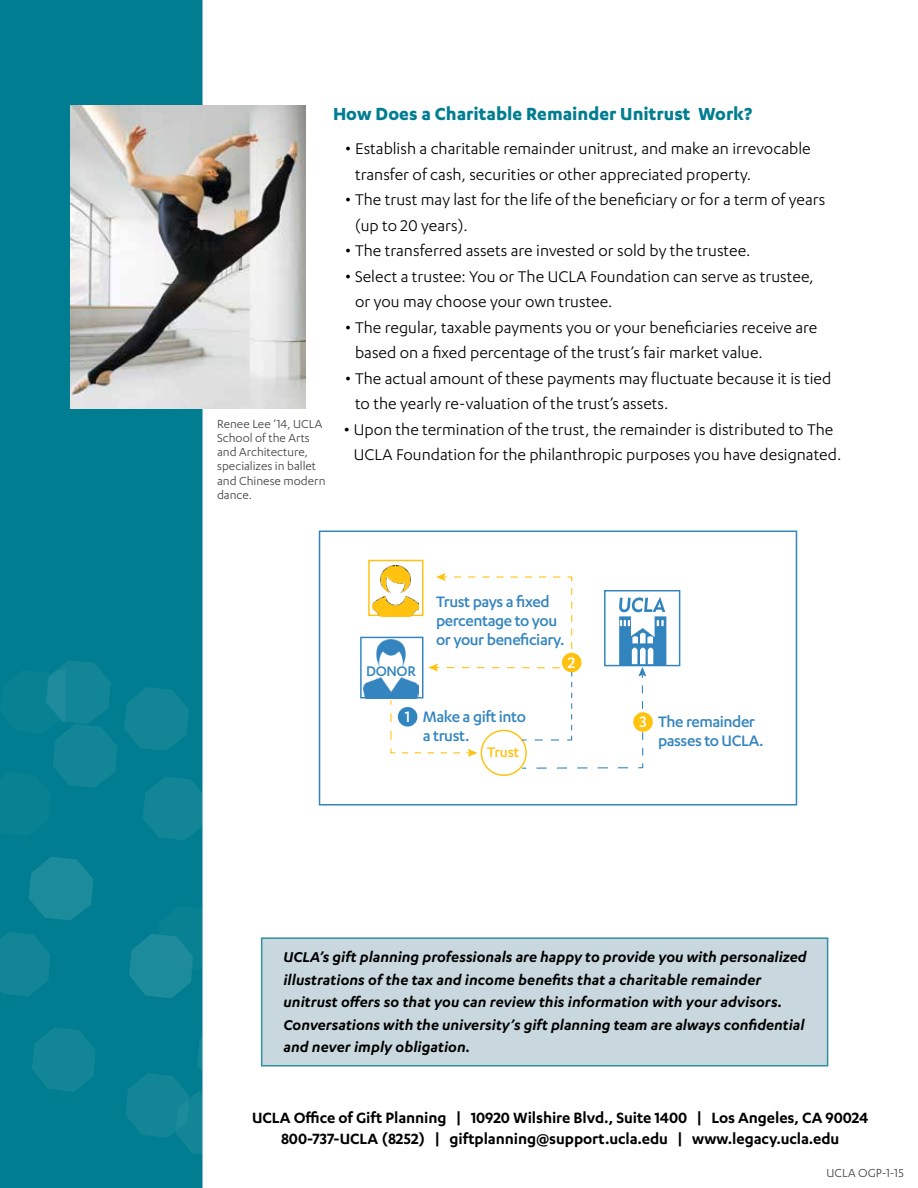
<style>
.page{position:relative;width:918px;height:1188px;background:#fff}
.page>*{position:absolute;margin:0;border:0;box-sizing:border-box;transform-origin:0 0}
.t1{font:700 20.25px "Karbon";color:#007d90}
.t2{font:18px/25.5px "Karbon";color:#000}
.t3{font:500 17.55px/19px "Karbon";letter-spacing:-.025em;color:#3284bf}
.t4{font:500 17.55px "Karbon";color:#fff}
.t5{font:600 17.25px/20.7px "Karbon";letter-spacing:-.005em;color:#000;text-align:center}
.t6{font:italic 600 16.5px/22.5px "Karbon";letter-spacing:.005em;color:#000}
.t7{font:500 16.05px "Karbon";letter-spacing:-.025em;color:#3284bf}
.t8{font:500 16.05px "Karbon";letter-spacing:-.01em;color:#ffc20e}
.t9{font:13.5px/14.2px "Karbon";color:#414042}
.s1{font-size:21px}
</style>
<div class="page">
<div style="left:0;top:0;width:202px;height:1188px;background:#007d90"></div>
<div style="left:261px;top:937px;width:567px;height:129px;background:#c9d8df;border:2px solid #308ea1"></div>
<img style="left:364px;top:640px;width:54px;height:56px">
<div style="left:604px;top:590px;width:76px;height:76px;border:1px solid #3284bf"></div>
<div style="left:360px;top:637px;width:63px;height:61px;border:1px solid #3284bf"></div>
<div style="left:368px;top:560px;width:55px;height:56px;border:1px solid #ffc20e"></div>
<svg style="left:567px;top:576px;width:6px;height:73px"></svg>
<svg style="left:436px;top:573px;width:124px;height:8px"></svg>
<div style="left:398px;top:707px;width:19px;height:20px;background:#3284bf;border-radius:50%"></div>
<div style="left:562px;top:653px;width:20px;height:19px;background:#ffc20e;border-radius:50%"></div>
<div style="left:481px;top:730px;width:46px;height:46px;border:1px solid #ffc20e;border-radius:50%"></div>
<svg style="left:390px;top:713px;width:6px;height:41px"></svg>
<svg style="left:402px;top:749px;width:75px;height:8px"></svg>
<svg style="left:428px;top:656px;width:145px;height:85px"></svg>
<svg style="left:537px;top:763px;width:107px;height:6px"></svg>
<svg style="left:619px;top:597px;width:47px;height:159px"></svg>
<div style="left:633px;top:712px;width:20px;height:20px;background:#ffc20e;border-radius:50%"></div>
<img style="left:373px;top:565px;width:46px;height:51px">
<div style="left:319px;top:531px;width:478px;height:275px;border:2px solid #3284bf"></div>
<svg style="left:0;top:932px;width:50px;height:65px;background:#0e8495"></svg>
<svg style="left:29px;top:857px;width:64px;height:63px;background:#168899"></svg>
<svg style="left:143px;top:777px;width:59px;height:63px;background:#0e8495"></svg>
<svg style="left:124px;top:687px;width:65px;height:64px;background:#0d8395"></svg>
<svg style="left:0;top:660px;width:118px;height:176px;background:#088093"></svg>
<svg style="left:129px;top:906px;width:73px;height:93px;background:#0f8496"></svg>
<svg style="left:125px;top:1024px;width:77px;height:132px;background:#078093"></svg>
<svg style="left:32px;top:1027px;width:64px;height:65px;background:#0d8395"></svg>
<img style="left:70px;top:106px;width:236px;height:302px">
<p class="t9" style="left:217px;top:416px;width:110px">Renee Lee ‘14, UCLA<br>School of the Arts and Architecture, specializes in ballet and Chinese modern dance.</p>
<p class="t1" style="left:333px;top:102px;width:421px">How Does a Charitable Remainder Unitrust Work?</p>
<p class="t2" style="left:355px;top:136px;width:457px;text-indent:-10px"><span class="s1">•</span> Establish a charitable remainder unitrust, and make an irrevocable transfer of cash, securities or other appreciated property.</p>
<p class="t2" style="left:355px;top:187px;width:472px;text-indent:-10px"><span class="s1">•</span> The trust may last for the life of the beneficiary or for a term of years (up to 20 years).</p>
<p class="t2" style="left:345px;top:238px;width:407px"><span class="s1">•</span> The transferred assets are invested or sold by the trustee.</p>
<p class="t2" style="left:355px;top:263px;width:460px;text-indent:-10px"><span class="s1">•</span> Select a trustee: You or The UCLA Foundation can serve as trustee, or you may choose your own trustee.</p>
<p class="t2" style="left:355px;top:314px;width:464px;text-indent:-10px"><span class="s1">•</span> The regular, taxable payments you or your beneficiaries receive are based on a fixed percentage of the trust’s fair market value.</p>
<p class="t2" style="left:355px;top:365px;width:478px;text-indent:-10px"><span class="s1">•</span> The actual amount of these payments may fluctuate because it is tied to the yearly re-valuation of the trust’s assets.</p>
<p class="t2" style="left:344px;top:416px;width:499px;text-align:center"><span class="s1">•</span> Upon the termination of the trust, the remainder is distributed to The<br>UCLA Foundation for the philanthropic purposes you have designated.</p>
<p class="t3" style="left:436px;top:592px;width:130px">Trust pays a fixed percentage to you or your beneficiary.</p>
<p class="t7" style="left:366px;top:663px;width:51px">DONOR</p>
<p class="t4" style="left:405px;top:707px;width:7px">1</p>
<p class="t3" style="left:423px;top:707px;width:105px">Make a gift into a trust.</p>
<p class="t8" style="left:487px;top:744px;width:34px">Trust</p>
<p class="t4" style="left:568px;top:652px;width:9px">2</p>
<p class="t4" style="left:639px;top:712px;width:9px">3</p>
<p class="t3" style="left:658px;top:712px;width:107px">The remainder passes to UCLA.</p>
<p class="t6" style="left:283px;top:945px;width:525px">UCLA’s gift planning professionals are happy to provide you with personalized illustrations of the tax and income benefits that a charitable remainder unitrust offers so that you can review this information with your advisors.<br>Conversations with the university’s gift planning team are always confidential and never imply obligation.</p>
<p class="t5" style="left:252px;top:1107px;width:618px">UCLA Office of Gift Planning | 10920 Wilshire Blvd., Suite 1400 | Los Angeles, CA 90024<br>800-737-UCLA (8252) | giftplanning@support.ucla.edu | www.legacy.ucla.edu</p>
<p class="t9" style="left:826px;top:1165px;width:79px">UCLA OGP-1-15</p>
</div>
